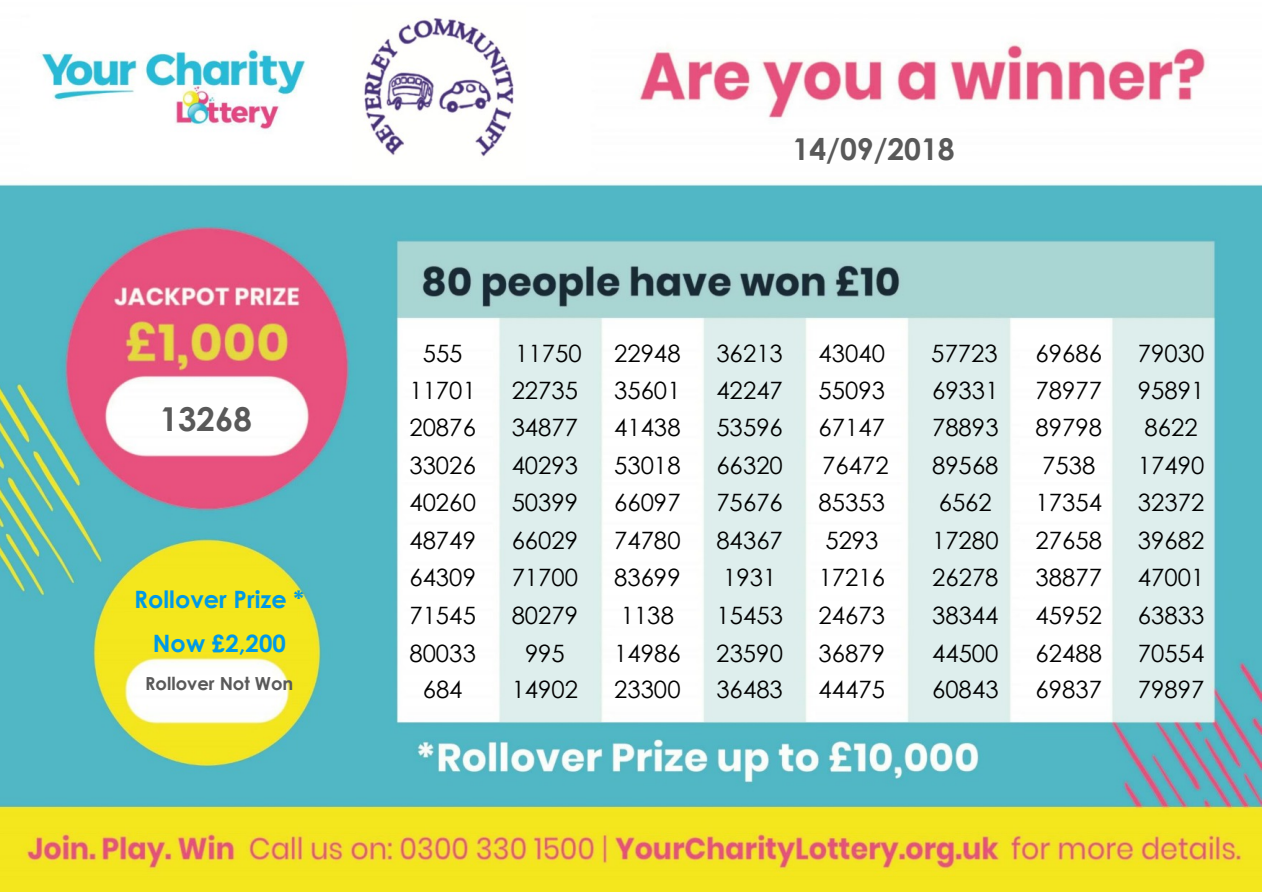
<style>
.page{position:relative;width:1263px;height:893px;background:#fff}
.page>*{position:absolute;margin:0;border:0;box-sizing:border-box;transform-origin:0 0}
.t1{font:700 33px "Century Gothic";color:#595959}
.t2{font:700 30px "Century Gothic";color:#595959}
.t3{font:24px "Century Gothic";color:#000}
.t4{font:700 24px/44px "Century Gothic";color:#0099e6;text-align:center}
.t5{font:700 18px "Century Gothic";color:#595959}
</style>
<div class="page">
<img style="left:0;top:44px;width:1262px;height:847px">
<img style="left:20px;top:44px;width:305px;height:106px">
<img style="left:352px;top:17px;width:173px;height:162px">
<h1 class="t1" style="left:160px;top:406px;width:94px">13268</h1>
<p class="t4" style="left:134px;top:580px;width:171px">Rollover Prize *<br>Now £2,200</p>
<p class="t5" style="left:145px;top:677px;width:150px">Rollover Not Won</p>
<p class="t2" style="left:792px;top:138px;width:164px">14/09/2018</p>
<p class="t3" style="left:423px;top:344px;width:41px">555</p>
<p class="t3" style="left:515px;top:344px;width:68px">11750</p>
<p class="t3" style="left:614px;top:344px;width:68px">22948</p>
<p class="t3" style="left:716px;top:344px;width:68px">36213</p>
<p class="t3" style="left:818px;top:344px;width:68px">43040</p>
<p class="t3" style="left:931px;top:344px;width:68px">57723</p>
<p class="t3" style="left:1036px;top:344px;width:68px">69686</p>
<p class="t3" style="left:1138px;top:344px;width:68px">79030</p>
<p class="t3" style="left:409px;top:381px;width:68px">11701</p>
<p class="t3" style="left:512px;top:381px;width:68px">22735</p>
<p class="t3" style="left:614px;top:381px;width:68px">35601</p>
<p class="t3" style="left:716px;top:381px;width:68px">42247</p>
<p class="t3" style="left:818px;top:381px;width:68px">55093</p>
<p class="t3" style="left:932px;top:381px;width:68px">69331</p>
<p class="t3" style="left:1036px;top:381px;width:68px">78977</p>
<p class="t3" style="left:1138px;top:381px;width:68px">95891</p>
<p class="t3" style="left:409px;top:418px;width:68px">20876</p>
<p class="t3" style="left:512px;top:418px;width:68px">34877</p>
<p class="t3" style="left:614px;top:418px;width:68px">41438</p>
<p class="t3" style="left:716px;top:418px;width:68px">53596</p>
<p class="t3" style="left:818px;top:418px;width:68px">67147</p>
<p class="t3" style="left:932px;top:418px;width:68px">78893</p>
<p class="t3" style="left:1036px;top:418px;width:68px">89798</p>
<p class="t3" style="left:1144px;top:418px;width:55px">8622</p>
<p class="t3" style="left:409px;top:456px;width:68px">33026</p>
<p class="t3" style="left:512px;top:456px;width:68px">40293</p>
<p class="t3" style="left:614px;top:456px;width:68px">53018</p>
<p class="t3" style="left:716px;top:456px;width:68px">66320</p>
<p class="t3" style="left:822px;top:456px;width:68px">76472</p>
<p class="t3" style="left:932px;top:456px;width:68px">89568</p>
<p class="t3" style="left:1042px;top:456px;width:55px">7538</p>
<p class="t3" style="left:1138px;top:456px;width:68px">17490</p>
<p class="t3" style="left:409px;top:493px;width:68px">40260</p>
<p class="t3" style="left:512px;top:493px;width:68px">50399</p>
<p class="t3" style="left:614px;top:493px;width:68px">66097</p>
<p class="t3" style="left:716px;top:493px;width:68px">75676</p>
<p class="t3" style="left:818px;top:493px;width:68px">85353</p>
<p class="t3" style="left:939px;top:493px;width:55px">6562</p>
<p class="t3" style="left:1035px;top:493px;width:68px">17354</p>
<p class="t3" style="left:1138px;top:493px;width:68px">32372</p>
<p class="t3" style="left:409px;top:531px;width:68px">48749</p>
<p class="t3" style="left:512px;top:531px;width:68px">66029</p>
<p class="t3" style="left:614px;top:531px;width:68px">74780</p>
<p class="t3" style="left:716px;top:531px;width:68px">84367</p>
<p class="t3" style="left:825px;top:531px;width:55px">5293</p>
<p class="t3" style="left:932px;top:531px;width:68px">17280</p>
<p class="t3" style="left:1035px;top:531px;width:68px">27658</p>
<p class="t3" style="left:1138px;top:531px;width:68px">39682</p>
<p class="t3" style="left:409px;top:568px;width:68px">64309</p>
<p class="t3" style="left:512px;top:568px;width:68px">71700</p>
<p class="t3" style="left:614px;top:568px;width:68px">83699</p>
<p class="t3" style="left:723px;top:568px;width:55px">1931</p>
<p class="t3" style="left:819px;top:568px;width:68px">17216</p>
<p class="t3" style="left:932px;top:568px;width:68px">26278</p>
<p class="t3" style="left:1036px;top:568px;width:68px">38877</p>
<p class="t3" style="left:1138px;top:568px;width:68px">47001</p>
<p class="t3" style="left:409px;top:606px;width:68px">71545</p>
<p class="t3" style="left:512px;top:606px;width:68px">80279</p>
<p class="t3" style="left:621px;top:606px;width:55px">1138</p>
<p class="t3" style="left:716px;top:606px;width:68px">15453</p>
<p class="t3" style="left:819px;top:606px;width:68px">24673</p>
<p class="t3" style="left:932px;top:606px;width:68px">38344</p>
<p class="t3" style="left:1036px;top:606px;width:68px">45952</p>
<p class="t3" style="left:1138px;top:606px;width:68px">63833</p>
<p class="t3" style="left:409px;top:644px;width:68px">80033</p>
<p class="t3" style="left:525px;top:644px;width:41px">995</p>
<p class="t3" style="left:614px;top:644px;width:68px">14986</p>
<p class="t3" style="left:716px;top:644px;width:68px">23590</p>
<p class="t3" style="left:819px;top:644px;width:68px">36879</p>
<p class="t3" style="left:932px;top:644px;width:68px">44500</p>
<p class="t3" style="left:1036px;top:644px;width:68px">62488</p>
<p class="t3" style="left:1138px;top:644px;width:68px">70554</p>
<p class="t3" style="left:423px;top:680px;width:41px">684</p>
<p class="t3" style="left:512px;top:680px;width:68px">14902</p>
<p class="t3" style="left:614px;top:680px;width:68px">23300</p>
<p class="t3" style="left:716px;top:680px;width:68px">36483</p>
<p class="t3" style="left:818px;top:680px;width:68px">44475</p>
<p class="t3" style="left:932px;top:680px;width:68px">60843</p>
<p class="t3" style="left:1036px;top:680px;width:68px">69837</p>
<p class="t3" style="left:1138px;top:680px;width:68px">79897</p>
</div>
